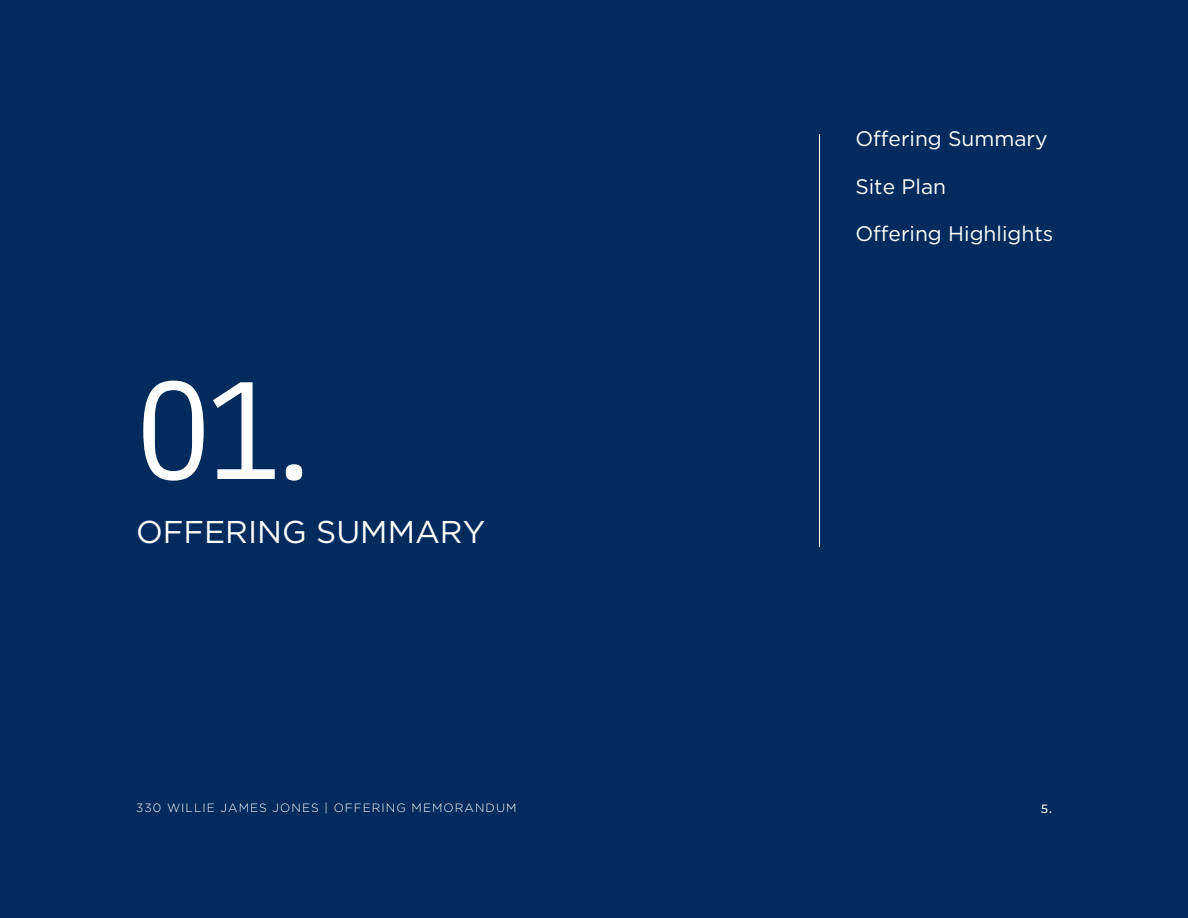
<style>
.page{position:relative;width:1188px;height:918px;background:#002b5c}
.page>*{position:absolute;margin:0;border:0;box-sizing:border-box;transform-origin:0 0}
.t1{font:138.6px "IBM Plex Sans Cond";color:#fff}
.t2{font:31.5px "Gotham";color:#fff}
.t3{font:21px "Gotham";color:#fff}
.t4{font:300 12px "Gotham";letter-spacing:.09em;color:#fff}
.t5{font:500 12px "Montserrat";color:#fff}
</style>
<div class="page">
<hr style="left:819px;top:134px;width:1px;height:412px;background:#fff">
<h3 class="t1" style="left:136px;top:337px;width:177px">01.</h3>
<h2 class="t2" style="left:136px;top:513px;width:351px">OFFERING SUMMARY</h2>
<h1 class="t3" style="left:855px;top:126px;width:194px">Offering Summary</h1>
<h1 class="t3" style="left:855px;top:174px;width:92px">Site Plan</h1>
<h1 class="t3" style="left:855px;top:221px;width:200px">Offering Highlights</h1>
<h4 class="t4" style="left:136px;top:801px;width:382px">330 WILLIE JAMES JONES | OFFERING MEMORANDUM</h4>
<p class="t5" style="left:1041px;top:801px;width:12px">5.</p>
</div>
